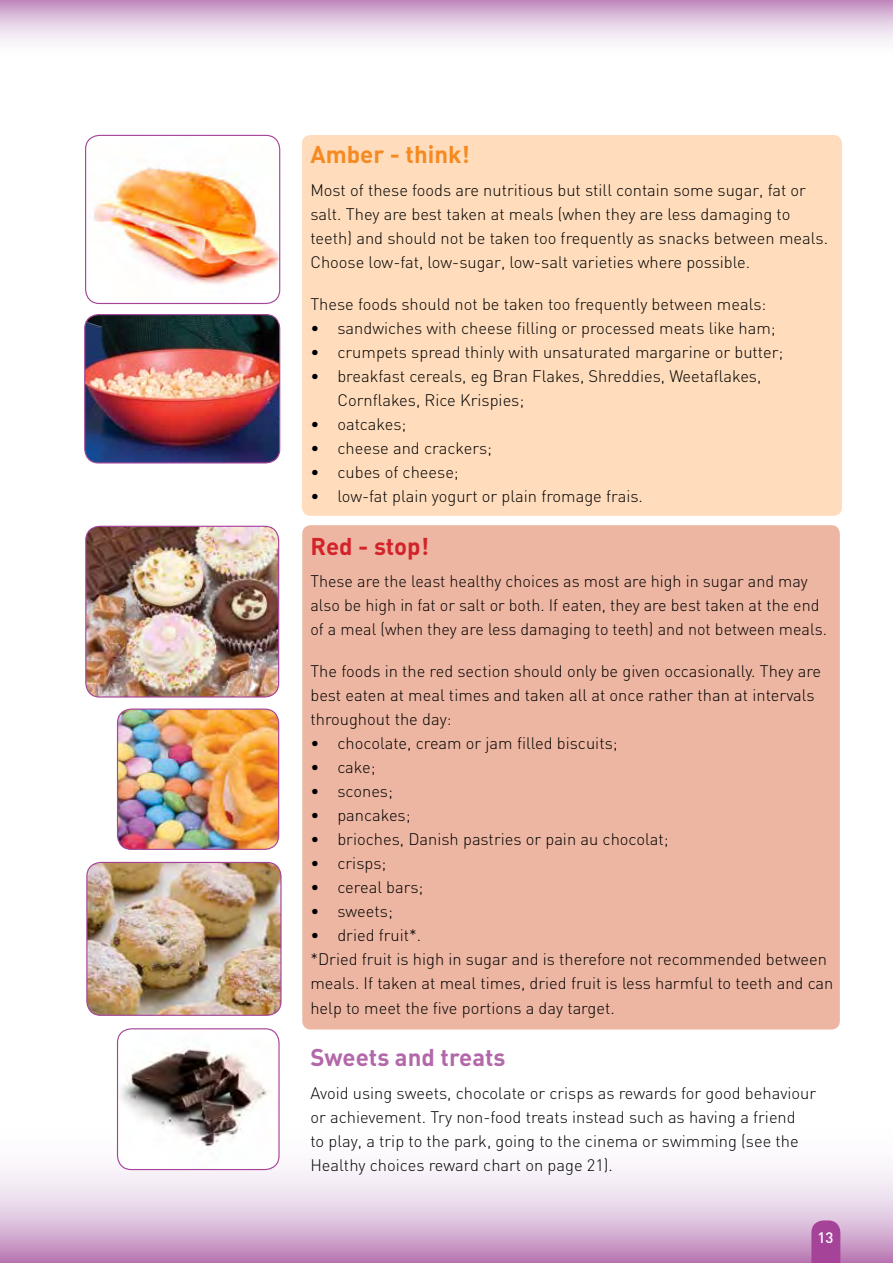
<style>
.page{position:relative;width:893px;height:1263px;background:#fff}
.page>*{position:absolute;margin:0;border:0;box-sizing:border-box;transform-origin:0 0}
.t1{font:24px "DIN Bold Alternate";color:#b368aa}
.t2{font:24px "DIN Bold Alternate";color:#f6891f}
.t3{font:24px "DIN Bold Alternate";color:#d2232a}
.t4{font:300 16.5px/24px "DIN";color:#000}
.t5{font:500 15px "DIN";color:#fff}
</style>
<div class="page">
<svg style="left:0;top:1101px;width:893px;height:162px"></svg>
<div style="left:302px;top:525px;width:538px;height:504px;background:#edb6a2;border-radius:9px"></div>
<div style="left:302px;top:135px;width:540px;height:381px;background:#fedcbc;border-radius:9px"></div>
<svg style="left:811px;top:1220px;width:29px;height:43px"></svg>
<svg style="left:0;top:0;width:893px;height:42px;background:#dfc6df"></svg>
<img style="left:86px;top:135px;width:194px;height:168px">
<div style="left:85px;top:135px;width:195px;height:169px;border:1px solid #a54399;border-radius:14px"></div>
<img style="left:85px;top:315px;width:195px;height:148px">
<div style="left:84px;top:314px;width:196px;height:149px;border:1px solid #a54399;border-radius:14px"></div>
<img style="left:86px;top:526px;width:193px;height:171px">
<div style="left:85px;top:526px;width:194px;height:171px;border:1px solid #a54399;border-radius:14px"></div>
<img style="left:118px;top:1029px;width:161px;height:140px">
<div style="left:117px;top:1028px;width:163px;height:142px;border:1px solid #a54399;border-radius:14px"></div>
<img style="left:118px;top:709px;width:161px;height:140px">
<div style="left:117px;top:708px;width:162px;height:142px;border:1px solid #a54399;border-radius:14px"></div>
<img style="left:87px;top:862px;width:194px;height:153px">
<div style="left:86px;top:862px;width:196px;height:154px;border:1px solid #a54399;border-radius:14px"></div>
<h1 class="t2" style="left:310px;top:139px;width:161px">Amber - think!</h1>
<p class="t4" style="left:310px;top:178px;width:519px">Most of these foods are nutritious but still contain some sugar, fat or salt. They are best taken at meals (when they are less damaging to teeth) and should not be taken too frequently as snacks between meals.<br>Choose low-fat, low-sugar, low-salt varieties where possible.</p>
<p class="t4" style="left:310px;top:292px;width:457px">These foods should not be taken too frequently between meals:</p>
<p class="t4" style="left:310px;top:316px;width:467px">• sandwiches with cheese filling or processed meats like ham;</p>
<p class="t4" style="left:310px;top:340px;width:474px">• crumpets spread thinly with unsaturated margarine or butter;</p>
<p class="t4" style="left:337px;top:364px;width:425px;text-indent:-27px">• breakfast cereals, eg Bran Flakes, Shreddies, Weetaflakes,<br>Cornflakes, Rice Krispies;</p>
<p class="t4" style="left:310px;top:412px;width:97px">• oatcakes;</p>
<p class="t4" style="left:310px;top:436px;width:183px">• cheese and crackers;</p>
<p class="t4" style="left:310px;top:460px;width:150px">• cubes of cheese;</p>
<p class="t4" style="left:310px;top:484px;width:334px">• low-fat plain yogurt or plain fromage frais.</p>
<h1 class="t3" style="left:310px;top:530px;width:120px">Red - stop!</h1>
<p class="t4" style="left:310px;top:569px;width:518px">These are the least healthy choices as most are high in sugar and may also be high in fat or salt or both. If eaten, they are best taken at the end of a meal (when they are less damaging to teeth) and not between meals.</p>
<p class="t4" style="left:310px;top:659px;width:512px">The foods in the red section should only be given occasionally. They are best eaten at meal times and taken all at once rather than at intervals throughout the day:</p>
<p class="t4" style="left:310px;top:731px;width:309px">• chocolate, cream or jam filled biscuits;</p>
<p class="t4" style="left:310px;top:755px;width:67px">• cake;</p>
<p class="t4" style="left:310px;top:779px;width:84px">• scones;</p>
<p class="t4" style="left:310px;top:803px;width:102px">• pancakes;</p>
<p class="t4" style="left:310px;top:827px;width:360px">• brioches, Danish pastries or pain au chocolat;</p>
<p class="t4" style="left:310px;top:851px;width:77px">• crisps;</p>
<p class="t4" style="left:310px;top:875px;width:115px">• cereal bars;</p>
<p class="t4" style="left:310px;top:899px;width:84px">• sweets;</p>
<p class="t4" style="left:310px;top:923px;width:524px">• dried fruit*.<br>*Dried fruit is high in sugar and is therefore not recommended between meals. If taken at meal times, dried fruit is less harmful to teeth and can help to meet the five portions a day target.</p>
<h1 class="t1" style="left:310px;top:1042px;width:197px">Sweets and treats</h1>
<p class="t4" style="left:310px;top:1080px;width:507px">Avoid using sweets, chocolate or crisps as rewards for good behaviour or achievement. Try non-food treats instead such as having a friend<br>to play, a trip to the park, going to the cinema or swimming (see the Healthy choices reward chart on page 21).</p>
<p class="t5" style="left:817px;top:1227px;width:17px">13</p>
</div>
